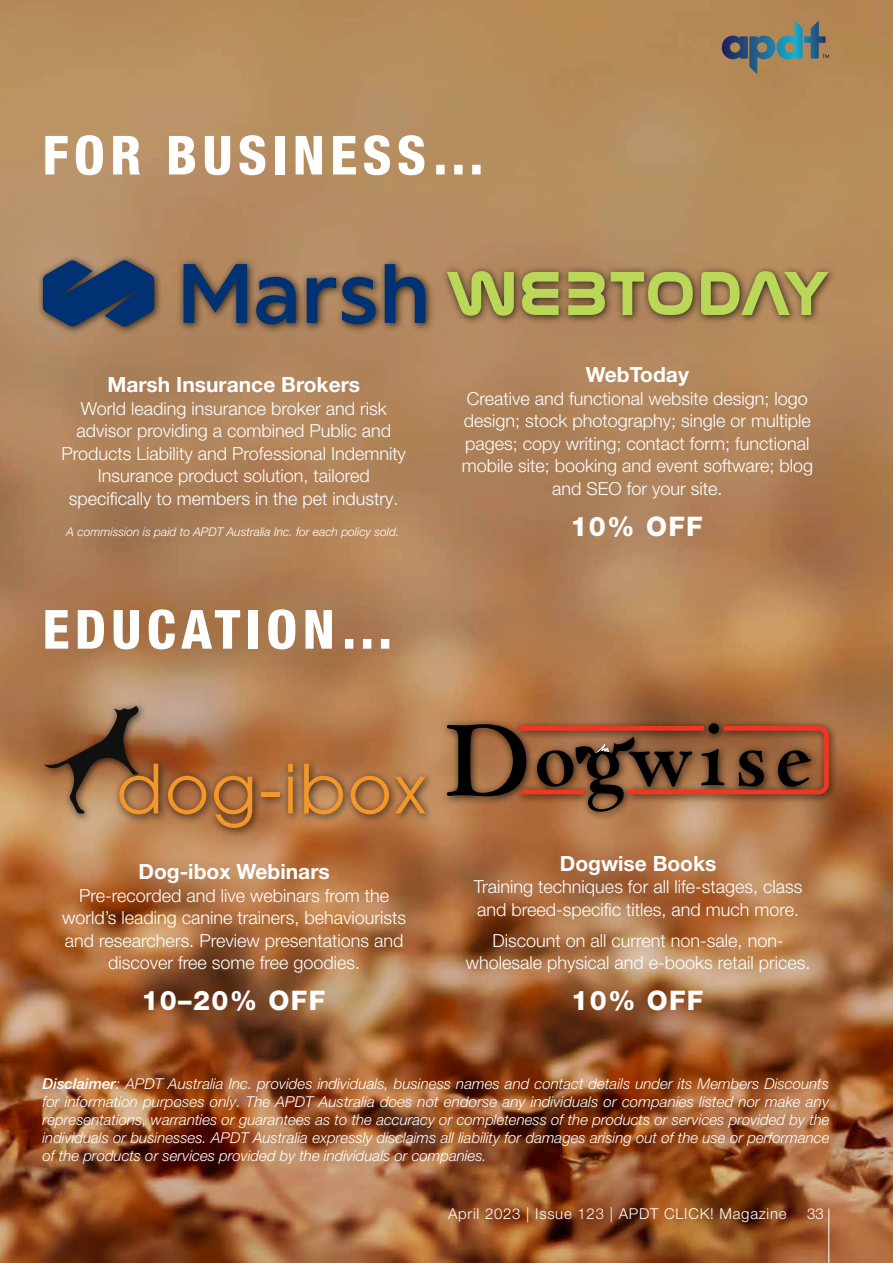
<style>
.page{position:relative;width:893px;height:1263px;background:#fff}
.page>*{position:absolute;margin:0;border:0;box-sizing:border-box;transform-origin:0 0}
.t1{font:800 condensed 54px "Helvetica Neue LT Pro";letter-spacing:.1em;color:#fff}
.t2{font:800 27px "Helvetica Neue LT Pro";letter-spacing:.05em;color:#fff}
.t3{font:700 21px "Helvetica Neue LT Pro";color:#fff}
.t4{font:300 18px/22.5px "Helvetica Neue LT Pro";color:#fff;text-align:center}
.t5{font:italic 300 15px/18px "Helvetica Neue LT Pro";color:#fff;text-align:justify}
.t6{font:300 15px "Helvetica Neue LT Pro";letter-spacing:.05em;color:#fff}
.t7{font:italic 300 12px "Helvetica Neue LT Pro";color:#fff}
.s1{font-weight:500}
</style>
<div class="page">
<img style="left:0;top:0;width:893px;height:1263px">
<hr style="left:828px;top:1208px;width:1px;height:55px;background:#fff">
<svg style="left:722px;top:21px;width:107px;height:53px;background:#807c6a"></svg>
<div style="left:441px;top:717px;width:397px;height:104px;background:#000;opacity:.75"></div>
<svg style="left:447px;top:724px;width:382px;height:88px;background:#814e31"></svg>
<div style="left:37px;top:254px;width:398px;height:82px;background:#000;opacity:.75"></div>
<svg style="left:184px;top:264px;width:63px;height:59px;background:#475061"></svg>
<svg style="left:256px;top:277px;width:40px;height:47px;background:#354762"></svg>
<svg style="left:307px;top:278px;width:29px;height:45px"></svg>
<svg style="left:342px;top:277px;width:34px;height:47px;background:#3c4a62"></svg>
<svg style="left:385px;top:264px;width:40px;height:59px;background:#4a5363"></svg>
<svg style="left:43px;top:260px;width:111px;height:67px;background:#26436b"></svg>
<div style="left:39px;top:700px;width:395px;height:137px;background:#000;opacity:.75"></div>
<svg style="left:44px;top:705px;width:114px;height:109px;background:#916540"></svg>
<svg style="left:168px;top:776px;width:38px;height:38px"></svg>
<svg style="left:214px;top:776px;width:38px;height:52px;background:#b87332"></svg>
<div style="left:261px;top:792px;width:18px;height:5px;background:#f4972a"></div>
<svg style="left:288px;top:764px;width:5px;height:49px"></svg>
<svg style="left:304px;top:764px;width:39px;height:50px;background:#bc7e40"></svg>
<svg style="left:351px;top:776px;width:38px;height:38px"></svg>
<svg style="left:395px;top:777px;width:31px;height:36px"></svg>
<div style="left:441px;top:265px;width:396px;height:60px;background:#000;opacity:.75"></div>
<svg style="left:700px;top:270px;width:129px;height:47px;background:#a69f52"></svg>
<svg style="left:567px;top:270px;width:127px;height:46px;background:#a4a051"></svg>
<svg style="left:446px;top:270px;width:114px;height:47px;background:#a4a251"></svg>
<h1 class="t1" style="left:43px;top:122px;width:444px">FOR BUSINESS…</h1>
<p class="t3" style="left:107px;top:372px;width:254px">Marsh Insurance Brokers</p>
<p class="t4" style="left:62px;top:397px;width:346px">World leading insurance broker and risk advisor providing a combined Public and Products Liability and Professional Indemnity Insurance product solution, tailored specifically to members in the pet industry.</p>
<p class="t7" style="left:67px;top:524px;width:334px">A commission is paid to APDT Australia Inc. for each policy sold.</p>
<h1 class="t1" style="left:43px;top:596px;width:353px">EDUCATION…</h1>
<p class="t3" style="left:586px;top:362px;width:105px">WebToday</p>
<p class="t4" style="left:462px;top:387px;width:353px">Creative and functional website design; logo design; stock photography; single or multiple pages; copy writing; contact form; functional mobile site; booking and event software; blog and SEO for your site.</p>
<h2 class="t2" style="left:571px;top:510px;width:134px">10% OFF</h2>
<p class="t3" style="left:139px;top:859px;width:193px">Dog-ibox Webinars</p>
<p class="t4" style="left:62px;top:883px;width:346px">Pre-recorded and live webinars from the world’s leading canine trainers, behaviourists and researchers. Preview presentations and discover free some free goodies.</p>
<h2 class="t2" style="left:142px;top:984px;width:185px">10–20% OFF</h2>
<p class="t3" style="left:560px;top:850px;width:158px">Dogwise Books</p>
<p class="t4" style="left:474px;top:875px;width:330px;text-align:left">Training techniques for all life-stages, class and breed-specific titles, and much more.</p>
<p class="t4" style="left:466px;top:928px;width:346px">Discount on all current non-sale, non&shy;wholesale physical and e-books retail prices.</p>
<h2 class="t2" style="left:571px;top:984px;width:134px">10% OFF</h2>
<p class="t5" style="left:43px;top:1074px;width:789px"><span class="s1">Disclaimer</span>: APDT Australia Inc. provides individuals, business names and contact details under its Members Discounts for information purposes only. The APDT Australia does not endorse any individuals or companies listed nor make any representations, warranties or guarantees as to the accuracy or completeness of the products or services provided by the individuals or businesses. APDT Australia expressly disclaims all liability for damages arising out of the use or performance of the products or services provided by the individuals or companies.</p>
<p class="t6" style="left:448px;top:1205px;width:340px">April 2023 | Issue 123 | APDT CLICK! Magazine</p>
<p class="t6" style="left:807px;top:1205px;width:18px">33</p>
</div>
